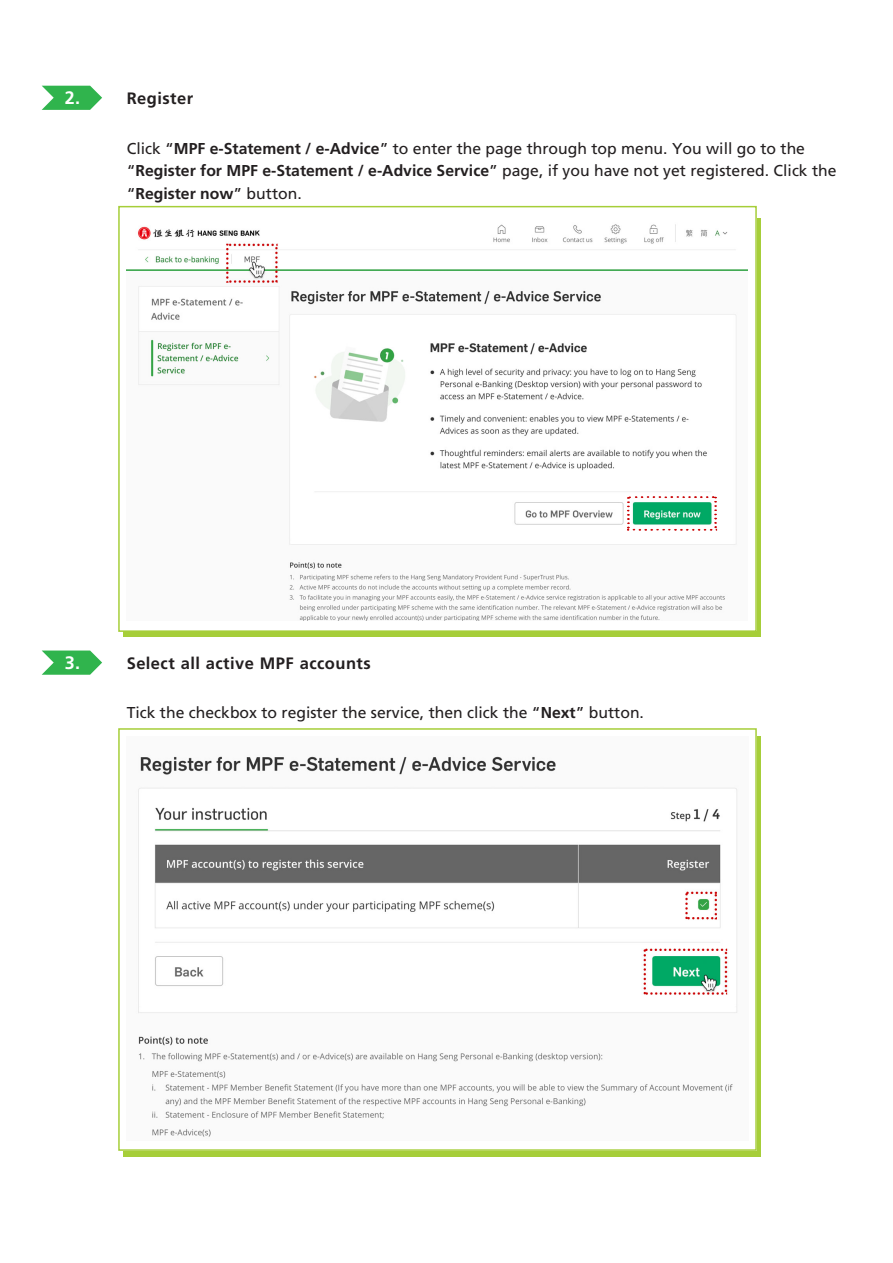
<style>
.page{position:relative;width:893px;height:1263px;background:#fff}
.page>*{position:absolute;margin:0;border:0;box-sizing:border-box;transform-origin:0 0}
.t1{font:700 18px "Frutiger LT Std";color:#fff}
.t2{font:700 16.5px "Frutiger LT Std";letter-spacing:.025em;color:#231f20}
.t3{font:15.75px/22.5px "Frutiger LT Std";color:#231f20}
.s1{font-weight:700}
</style>
<div class="page">
<svg style="left:42px;top:86px;width:60px;height:24px"></svg>
<div style="left:118px;top:206px;width:639px;height:426px;border:2px solid #a6ce39"></div>
<svg style="left:42px;top:650px;width:60px;height:25px"></svg>
<div style="left:118px;top:728px;width:639px;height:423px;border:2px solid #a6ce39"></div>
<img style="left:127px;top:224px;width:621px;height:396px">
<img style="left:138px;top:756px;width:600px;height:381px">
<img style="left:626px;top:494px;width:95px;height:40px">
<div style="left:267px;top:223px;width:32px;height:20px;background:#fff"></div>
<p class="t1" style="left:65px;top:87px;width:17px">2.</p>
<p class="t2" style="left:127px;top:89px;width:68px">Register</p>
<p class="t3" style="left:127px;top:137px;width:711px">Click “<span class="s1">MPF e-Statement / e-Advice</span>” to enter the page through top menu. You will go to the “<span class="s1">Register for MPF e-Statement / e-Advice Service</span>” page, if you have not yet registered. Click the “<span class="s1">Register now</span>” button.</p>
<p class="t1" style="left:65px;top:652px;width:17px">3.</p>
<p class="t2" style="left:127px;top:653px;width:245px">Select all active MPF accounts</p>
<p class="t3" style="left:127px;top:702px;width:519px">Tick the checkbox to register the service, then click the “<span class="s1">Next</span>” button.</p>
</div>
